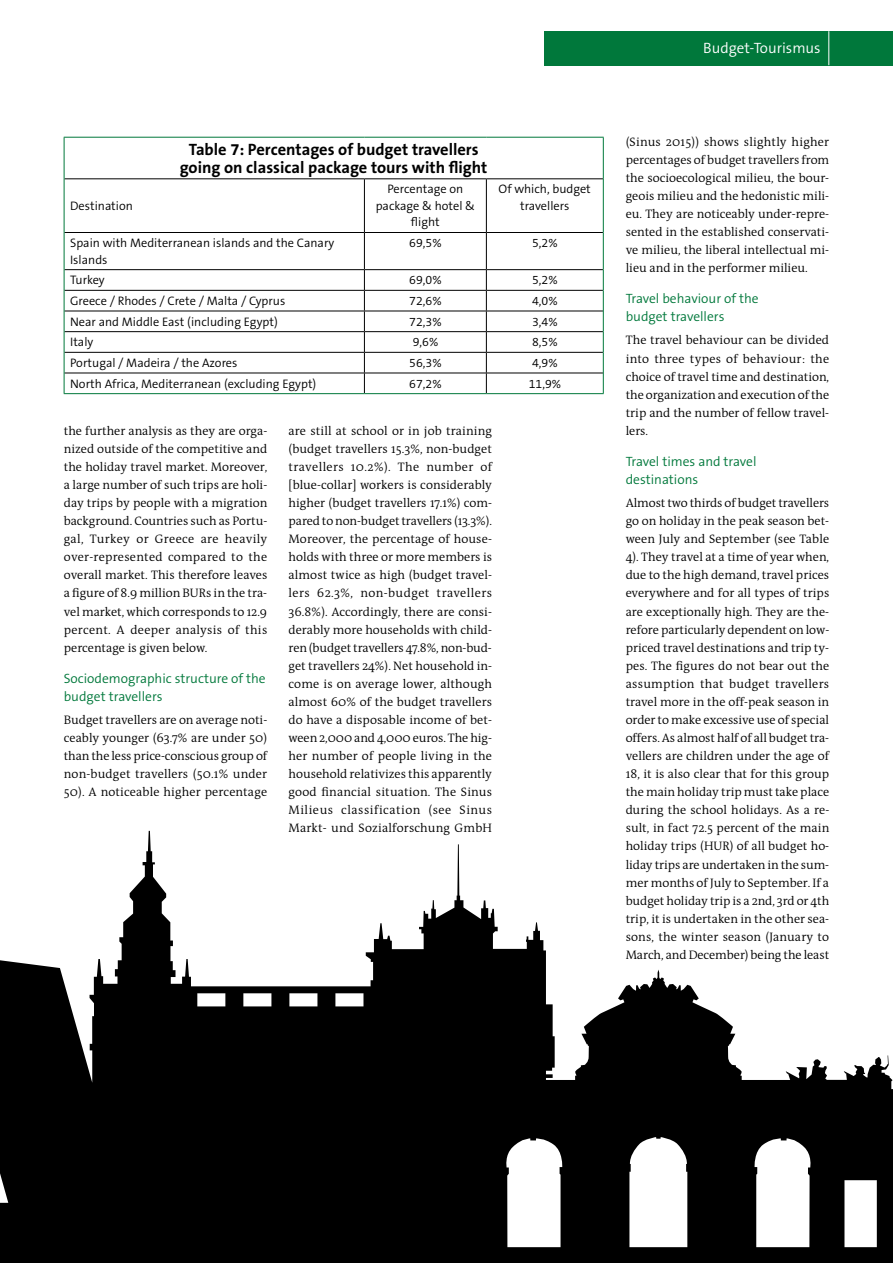
<style>
.page{position:relative;width:893px;height:1263px;background:#fff}
.page>*{position:absolute;margin:0;border:0;box-sizing:border-box;transform-origin:0 0}
.t1{font:700 16.5px/18px "FHM The Sans";color:#000;text-align:center}
.t2{font:15px "FHM The Sans";color:#fff}
.t3{font:13.5px/18.1px "FHM The Sans";color:#00783b}
.t4{font:12.3px/18px "FHM Antiqua";color:#000;text-align:justify}
.t5{font:12.3px/16.5px "FHM The Sans";color:#000;text-align:center}
</style>
<div class="page">
<svg style="left:0;top:830px;width:893px;height:433px;fill:#000"></svg>
<hr style="left:828px;top:1212px;width:1px;height:51px;background:#000">
<div style="left:544px;top:31px;width:349px;height:34px;background:#00783b"></div>
<hr style="left:828px;top:31px;width:1px;height:34px;background:#fff">
<hr style="left:64px;top:178px;width:300px;height:1px;background:#000">
<hr style="left:364px;top:178px;width:122px;height:1px;background:#000">
<hr style="left:364px;top:179px;width:1px;height:53px;background:#000">
<hr style="left:486px;top:178px;width:117px;height:1px;background:#000">
<hr style="left:486px;top:179px;width:1px;height:53px;background:#000">
<hr style="left:64px;top:232px;width:300px;height:1px;background:#000">
<hr style="left:364px;top:232px;width:122px;height:1px;background:#000">
<hr style="left:364px;top:233px;width:1px;height:36px;background:#000">
<hr style="left:486px;top:232px;width:117px;height:1px;background:#000">
<hr style="left:486px;top:233px;width:1px;height:36px;background:#000">
<hr style="left:64px;top:269px;width:300px;height:1px;background:#000">
<hr style="left:364px;top:269px;width:122px;height:1px;background:#000">
<hr style="left:486px;top:269px;width:117px;height:1px;background:#000">
<hr style="left:64px;top:290px;width:300px;height:1px;background:#000">
<hr style="left:364px;top:290px;width:122px;height:1px;background:#000">
<hr style="left:486px;top:290px;width:117px;height:1px;background:#000">
<hr style="left:64px;top:311px;width:300px;height:1px;background:#000">
<hr style="left:364px;top:311px;width:122px;height:1px;background:#000">
<hr style="left:486px;top:311px;width:117px;height:1px;background:#000">
<hr style="left:64px;top:331px;width:300px;height:1px;background:#000">
<hr style="left:364px;top:331px;width:122px;height:1px;background:#000">
<hr style="left:486px;top:331px;width:117px;height:1px;background:#000">
<hr style="left:64px;top:352px;width:300px;height:1px;background:#000">
<hr style="left:364px;top:352px;width:122px;height:1px;background:#000">
<hr style="left:486px;top:352px;width:117px;height:1px;background:#000">
<hr style="left:64px;top:373px;width:300px;height:1px;background:#000">
<hr style="left:364px;top:373px;width:122px;height:1px;background:#000">
<svg style="left:364px;top:270px;width:1px;height:123px"></svg>
<hr style="left:486px;top:373px;width:117px;height:1px;background:#000">
<svg style="left:486px;top:270px;width:1px;height:123px"></svg>
<hr style="left:64px;top:179px;width:1px;height:53px;background:#00783b">
<hr style="left:603px;top:179px;width:1px;height:53px;background:#00783b">
<hr style="left:64px;top:232px;width:1px;height:38px;background:#00783b">
<hr style="left:603px;top:232px;width:1px;height:38px;background:#00783b">
<svg style="left:64px;top:270px;width:1px;height:123px"></svg>
<svg style="left:603px;top:270px;width:1px;height:123px"></svg>
<hr style="left:64px;top:393px;width:300px;height:1px;background:#00783b">
<hr style="left:364px;top:393px;width:122px;height:1px;background:#00783b">
<hr style="left:486px;top:393px;width:118px;height:1px;background:#00783b">
<hr style="left:64px;top:137px;width:300px;height:1px;background:#00783b">
<hr style="left:64px;top:138px;width:1px;height:41px;background:#00783b">
<hr style="left:364px;top:137px;width:122px;height:1px;background:#00783b">
<hr style="left:486px;top:137px;width:118px;height:1px;background:#00783b">
<hr style="left:603px;top:138px;width:1px;height:41px;background:#00783b">
<p class="t5" style="left:70px;top:198px;width:64px">Destination</p>
<h1 class="t1" style="left:180px;top:141px;width:309px">Table 7: Percentages of budget travellers going on classical package tours with flight</h1>
<p class="t5" style="left:376px;top:182px;width:101px">Percentage on package &amp; hotel &amp; flight</p>
<p class="t5" style="left:499px;top:182px;width:94px">Of which, budget travellers</p>
<p class="t5" style="left:70px;top:235px;width:266px;text-align:left">Spain with Mediterranean islands and the Canary<br>Islands</p>
<p class="t5" style="left:409px;top:235px;width:34px">69,5%</p>
<p class="t5" style="left:532px;top:235px;width:27px">5,2%</p>
<p class="t5" style="left:70px;top:273px;width:36px">Turkey</p>
<p class="t5" style="left:409px;top:273px;width:34px">69,0%</p>
<p class="t5" style="left:532px;top:273px;width:27px">5,2%</p>
<p class="t5" style="left:70px;top:293px;width:217px">Greece / Rhodes / Crete / Malta / Cyprus</p>
<p class="t5" style="left:409px;top:293px;width:34px">72,6%</p>
<p class="t5" style="left:532px;top:293px;width:27px">4,0%</p>
<p class="t5" style="left:70px;top:314px;width:209px">Near and Middle East (including Egypt)</p>
<p class="t5" style="left:409px;top:314px;width:34px">72,3%</p>
<p class="t5" style="left:532px;top:314px;width:27px">3,4%</p>
<p class="t5" style="left:70px;top:335px;width:25px">Italy</p>
<p class="t5" style="left:413px;top:335px;width:27px">9,6%</p>
<p class="t5" style="left:532px;top:335px;width:27px">8,5%</p>
<p class="t5" style="left:70px;top:355px;width:169px">Portugal / Madeira / the Azores</p>
<p class="t5" style="left:409px;top:355px;width:34px">56,3%</p>
<p class="t5" style="left:532px;top:355px;width:27px">4,9%</p>
<p class="t5" style="left:70px;top:376px;width:248px">North Africa, Mediterranean (excluding Egypt)</p>
<p class="t5" style="left:409px;top:376px;width:34px">67,2%</p>
<p class="t5" style="left:529px;top:376px;width:34px">11,9%</p>
<p class="t4" style="left:64px;top:422px;width:205px">the further analysis as they are orga&shy;nized outside of the competitive and the holiday travel market. Moreover, a large number of such trips are holi&shy;day trips by people with a migration background. Countries such as Portu&shy;gal, Turkey or Greece are heavily over-represented compared to the overall market. This therefore leaves a figure of 8.9 million BURs in the tra&shy;vel market, which corresponds to 12.9 percent. A deeper analysis of this percentage is given below.</p>
<p class="t3" style="left:64px;top:670px;width:204px">Sociodemographic structure of the budget travellers</p>
<p class="t4" style="left:64px;top:711px;width:205px">Budget travellers are on average noti&shy;ceably younger (63.7% are under 50) than the less price-conscious group of non-budget travellers (50.1% under 50). A noticeable higher percentage</p>
<p class="t4" style="left:289px;top:422px;width:205px">are still at school or in job training (budget travellers 15.3%, non-budget travellers 10.2%). The number of [blue-collar] workers is considerably higher (budget travellers 17.1%) com&shy;pared to non-budget travellers (13.3%).<br>Moreover, the percentage of house&shy;holds with three or more members is almost twice as high (budget travel&shy;lers 62.3%, non-budget travellers 36.8%). Accordingly, there are consi&shy;derably more households with child&shy;ren (budget travellers 47.8%, non-bud&shy;get travellers 24%). Net household in&shy;come is on average lower, although almost 60% of the budget travellers do have a disposable income of bet&shy;ween 2,000 and 4,000 euros. The hig&shy;her number of people living in the household relativizes this apparently good financial situation. The Sinus Milieus classification (see Sinus Markt- und Sozialforschung GmbH</p>
<p class="t2" style="left:703px;top:40px;width:119px">Budget-Tourismus</p>
<p class="t4" style="left:626px;top:133px;width:205px">(Sinus 2015)) shows slightly higher percentages of budget travellers from the socioecological milieu, the bour&shy;geois milieu and the hedonistic mili&shy;eu. They are noticeably under-repre&shy;sented in the established conservati&shy;ve milieu, the liberal intellectual mi&shy;lieu and in the performer milieu.</p>
<p class="t3" style="left:626px;top:290px;width:134px">Travel behaviour of the budget travellers</p>
<p class="t4" style="left:626px;top:332px;width:205px">The travel behaviour can be divided into three types of behaviour: the choice of travel time and destination, the organization and execution of the trip and the number of fellow travel&shy;lers.</p>
<p class="t3" style="left:626px;top:453px;width:132px">Travel times and travel destinations</p>
<p class="t4" style="left:626px;top:494px;width:205px">Almost two thirds of budget travellers go on holiday in the peak season bet&shy;ween July and September (see Table 4). They travel at a time of year when, due to the high demand, travel prices everywhere and for all types of trips are exceptionally high. They are the&shy;refore particularly dependent on low&shy;priced travel destinations and trip ty&shy;pes. The figures do not bear out the assumption that budget travellers travel more in the off-peak season in order to make excessive use of special offers. As almost half of all budget tra&shy;vellers are children under the age of 18, it is also clear that for this group the main holiday trip must take place during the school holidays. As a re&shy;sult, in fact 72.5 percent of the main holiday trips (HUR) of all budget ho&shy;liday trips are undertaken in the sum&shy;mer months of July to September. If a budget holiday trip is a 2nd, 3rd or 4th trip, it is undertaken in the other sea&shy;sons, the winter season (January to March, and December) being the least</p>
</div>
